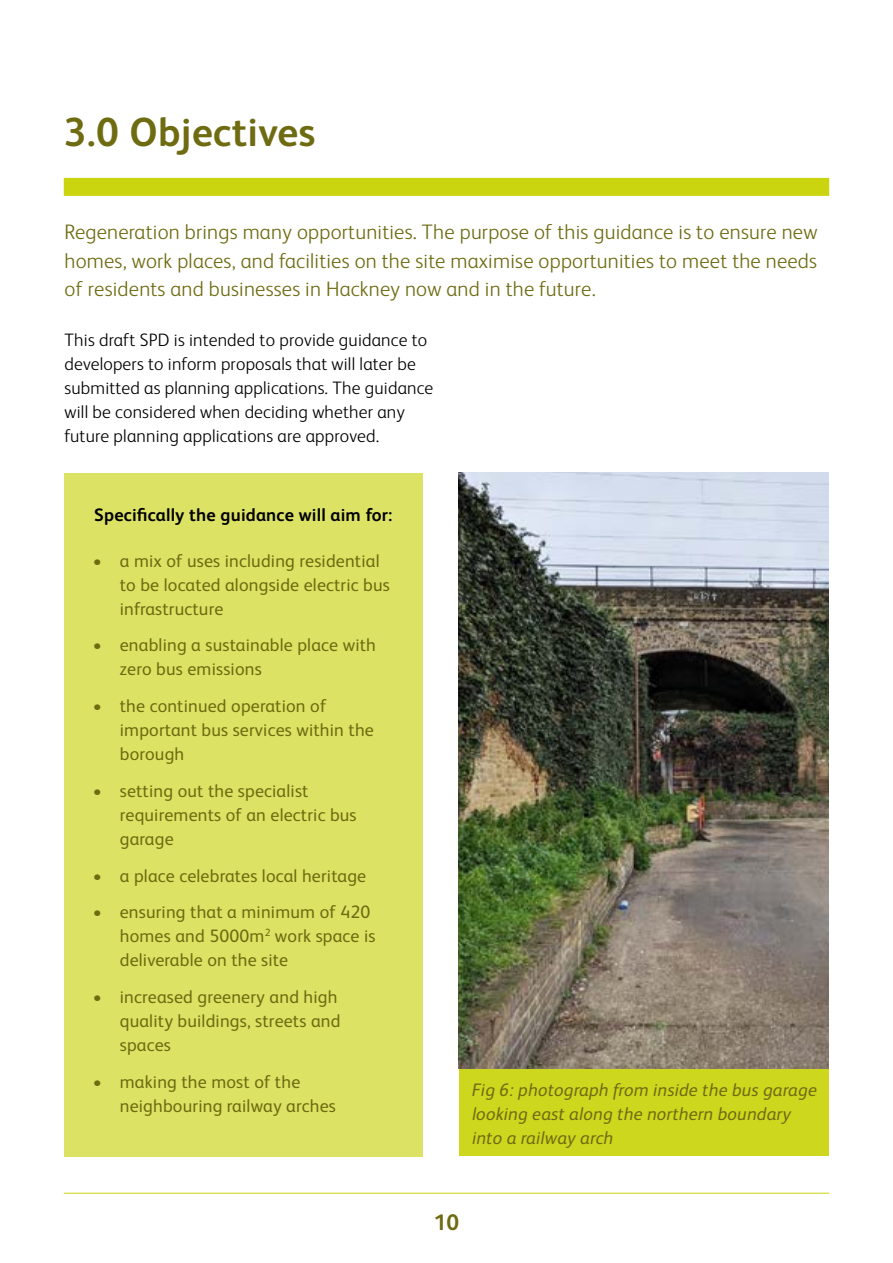
<style>
.page{position:relative;width:893px;height:1263px;background:#fff}
.page>*{position:absolute;margin:0;border:0;box-sizing:border-box;transform-origin:0 0}
.t1{font:700 40.5px "FS Albert";letter-spacing:.01em;color:#6e6b11}
.t2{font:700 22.5px "FS Albert";color:#6e6b11}
.Standfirst{font:300 21px/28.5px "FS Albert";letter-spacing:.01em;color:#6e6b11;text-align:justify}
.Body{font:18px/24px "FS Albert";letter-spacing:.01em;color:#6e6b11}
.Body-2{font:300 18px/24px "FS Albert";letter-spacing:.01em;color:#000}
.Fig{font:italic 18px/24px "FS Albert";letter-spacing:.01em;color:#6e6b11}
.Body-3{font:700 18px "FS Albert";letter-spacing:.01em;color:#000}
</style>
<div class="page">
<div style="left:65px;top:473px;width:358px;height:684px;background:#dce364"></div>
<div style="left:459px;top:1068px;width:370px;height:88px;background:#cdd71e"></div>
<div style="left:64px;top:178px;width:765px;height:18px;background:#cad510"></div>
<img style="left:458px;top:473px;width:370px;height:595px">
<hr style="left:64px;top:1193px;width:765px;height:1px;background:#cad510">
<h2 class="t1" style="left:64px;top:105px;width:253px">3.0 Objectives</h2>
<p class="Standfirst" style="left:65px;top:217px;width:754px">Regeneration brings many opportunities. The purpose of this guidance is to ensure new homes, work places, and facilities on the site maximise opportunities to meet the needs of residents and businesses in Hackney now and in the future.</p>
<p class="Body-2" style="left:65px;top:327px;width:370px">This draft SPD is intended to provide guidance to developers to inform proposals that will later be submitted as planning applications. The guidance will be considered when deciding whether any future planning applications are approved.</p>
<p class="Body-3" style="left:94px;top:503px;width:300px">Specifically the guidance will aim for:</p>
<p class="Body" style="left:120px;top:547px;width:272px;text-indent:-27px">• a mix of uses including residential to be located alongside electric bus infrastructure</p>
<p class="Body" style="left:120px;top:632px;width:258px;text-indent:-27px">• enabling a sustainable place with zero bus emissions</p>
<p class="Body" style="left:120px;top:693px;width:256px;text-indent:-27px">• the continued operation of important bus services within the borough</p>
<p class="Body" style="left:120px;top:778px;width:238px;text-indent:-27px">• setting out the specialist requirements of an electric bus garage</p>
<p class="Body" style="left:93px;top:862px;width:275px">• a place celebrates local heritage</p>
<p class="Body" style="left:120px;top:899px;width:257px;text-indent:-27px">• ensuring that a minimum of 420 homes and 5000m<sup>2</sup> work space is deliverable on the site</p>
<p class="Body" style="left:120px;top:984px;width:222px;text-indent:-27px">• increased greenery and high quality buildings, streets and spaces</p>
<p class="Body" style="left:120px;top:1069px;width:218px;text-indent:-27px">• making the most of the neighbouring railway arches</p>
<p class="Fig" style="left:472px;top:1077px;width:346px">Fig 6: photograph from inside the bus garage looking east along the northern boundary into a railway arch</p>
<p class="t2" style="left:434px;top:1207px;width:27px">10</p>
</div>
